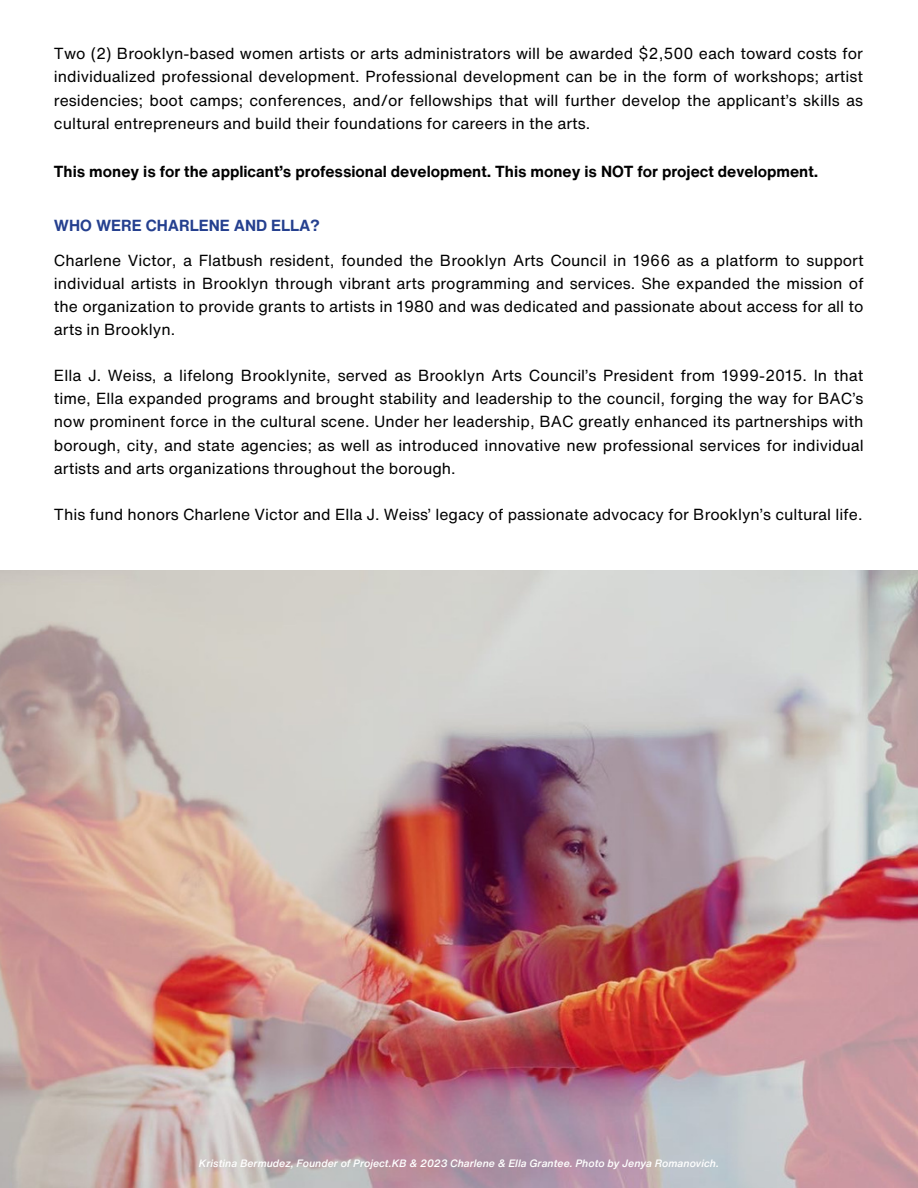
<style>
.page{position:relative;width:918px;height:1188px;background:#fff}
.page>*{position:absolute;margin:0;border:0;box-sizing:border-box;transform-origin:0 0}
.t1{font:15.75px/23.1px "Helvetica Now Text";color:#000;text-align:justify}
.t2{font:700 15.75px "Helvetica Now Text";color:#000}
.t3{font:700 15.75px "Helvetica Now Text";color:#25408f}
.t4{font:italic 500 10.5px "Helvetica Now Text";color:#fff}
</style>
<div class="page">
<img style="left:0;top:571px;width:918px;height:617px">
<p class="t1" style="left:54px;top:41px;width:811px;line-height:23.7px">Two (2) Brooklyn-based women artists or arts administrators will be awarded $2,500 each toward costs for individualized professional development. Professional development can be in the form of workshops; artist residencies; boot camps; conferences, and/or fellowships that will further develop the applicant’s skills as cultural entrepreneurs and build their foundations for careers in the arts.</p>
<p class="t2" style="left:54px;top:163px;width:766px">This money is for the applicant’s professional development. This money is NOT for project development.</p>
<p class="t3" style="left:54px;top:217px;width:267px">WHO WERE CHARLENE AND ELLA?</p>
<p class="t1" style="left:54px;top:248px;width:811px">Charlene Victor, a Flatbush resident, founded the Brooklyn Arts Council in 1966 as a platform to support individual artists in Brooklyn through vibrant arts programming and services. She expanded the mission of the organization to provide grants to artists in 1980 and was dedicated and passionate about access for all to arts in Brooklyn.</p>
<p class="t1" style="left:54px;top:364px;width:811px">Ella J. Weiss, a lifelong Brooklynite, served as Brooklyn Arts Council’s President from 1999-2015. In that time, Ella expanded programs and brought stability and leadership to the council, forging the way for BAC’s now prominent force in the cultural scene. Under her leadership, BAC greatly enhanced its partnerships with borough, city, and state agencies; as well as introduced innovative new professional services for individual artists and arts organizations throughout the borough.</p>
<p class="t1" style="left:54px;top:502px;width:810px">This fund honors Charlene Victor and Ella J. Weiss’ legacy of passionate advocacy for Brooklyn’s cultural life.</p>
<p class="t4" style="left:199px;top:1158px;width:522px">Kristina Bermudez, Founder of Project.KB &amp; 2023 Charlene &amp; Ella Grantee. Photo by Jenya Romanovich.</p>
</div>
